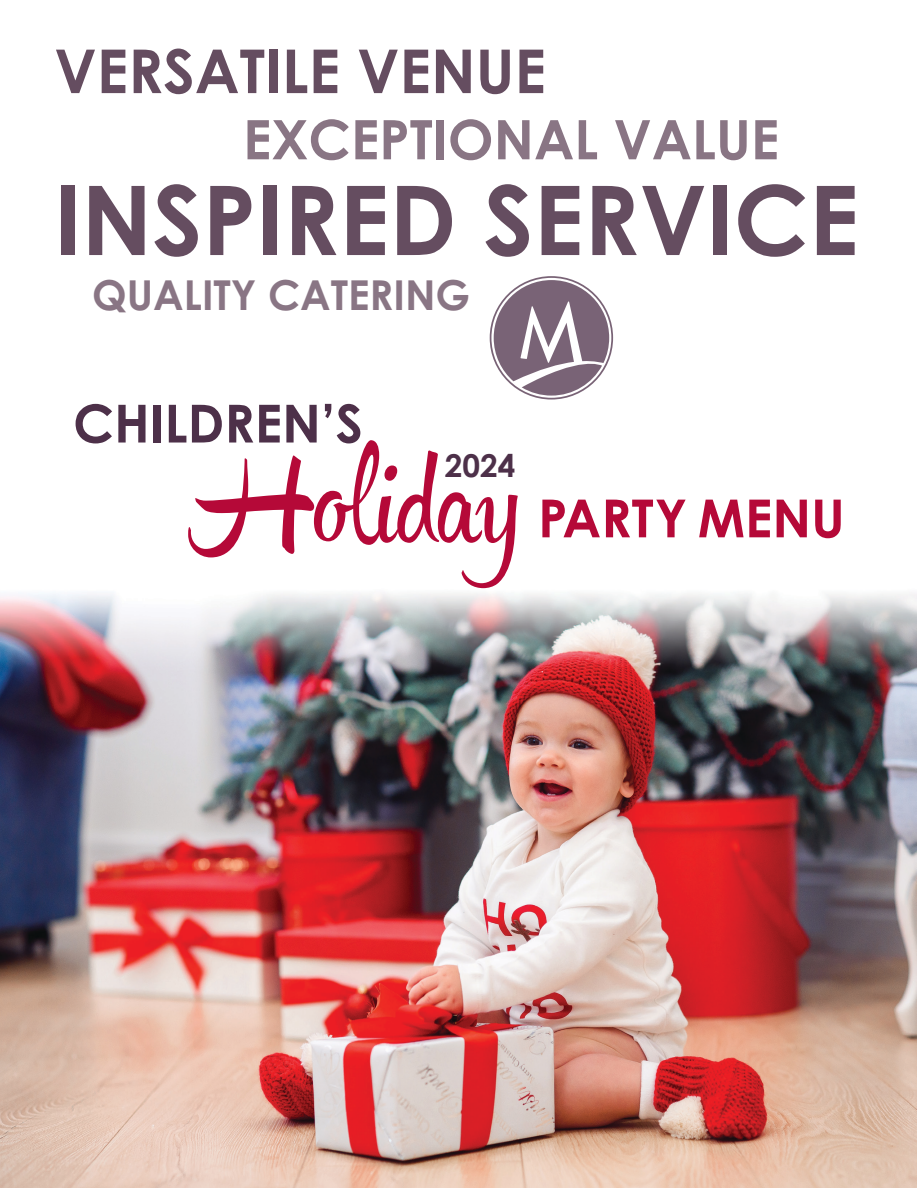
<style>
.page{position:relative;width:918px;height:1188px;background:#fff}
.page>*{position:absolute;margin:0;border:0;box-sizing:border-box;transform-origin:0 0}
.t1{font:115.5px "Hipster Script Pro";color:#b50938}
.t2{font:700 96.3px "Century Gothic";color:#654d60}
.t3{font:700 60.6px "Century Gothic";color:#654d60}
.t4{font:700 54.45px "Century Gothic";color:#897584}
.t5{font:700 52.5px "Century Gothic";color:#4d3049}
.t6{font:700 52.5px "Century Gothic";color:#b50938}
.t7{font:700 41.25px "Century Gothic";color:#897584}
.t8{font:700 31.5px "Century Gothic";color:#4d3049}
</style>
<div class="page">
<img style="left:0;top:593px;width:917px;height:595px">
<div style="left:490px;top:276px;width:123px;height:124px;border:2px solid #4d3049;border-radius:50%"></div>
<svg style="left:494px;top:280px;width:115px;height:116px"></svg>
<p class="t3" style="left:54px;top:33px;width:493px">VERSATILE VENUE</p>
<p class="t4" style="left:243px;top:105px;width:538px">EXCEPTIONAL VALUE</p>
<p class="t2" style="left:54px;top:160px;width:806px">INSPIRED SERVICE</p>
<p class="t7" style="left:92px;top:269px;width:380px">QUALITY CATERING</p>
<p class="t5" style="left:73px;top:390px;width:291px">CHILDREN’S</p>
<p class="t1" style="left:188px;top:431px;width:335px">Holiday</p>
<p class="t8" style="left:445px;top:446px;width:72px">2024</p>
<p class="t6" style="left:538px;top:485px;width:308px">PARTY MENU</p>
</div>
